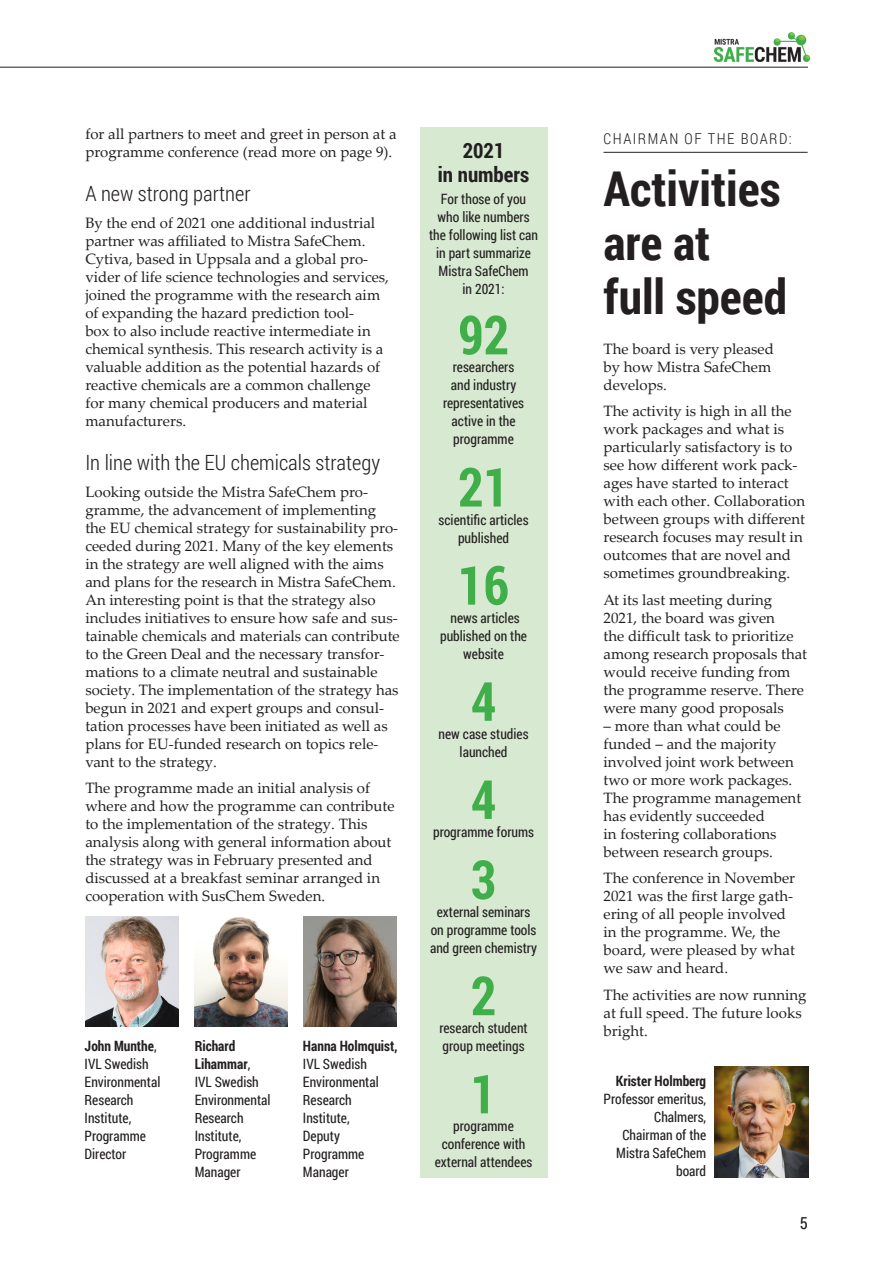
<style>
.page{position:relative;width:893px;height:1263px;background:#fff}
.page>*{position:absolute;margin:0;border:0;box-sizing:border-box;transform-origin:0 0}
.Facts_text{font:700 54px "Roboto Condensed";color:#40ae49;scale:.95 1}
.Heading{font:700 48px/54px "Roboto Condensed";color:#231f20}
.Intermediate_heading{font:300 21px "Roboto Condensed";color:#231f20}
.Facts_heading{font:700 21px/24px "Roboto Condensed";color:#231f20;text-align:center}
.t1{font:16.5px "Roboto Condensed";color:#231f20}
.Brödtext{font:15px/18px "Palatino Linotype";color:#231f20}
.Top_line{font:300 15px "Roboto Condensed";letter-spacing:.1em;color:#231f20}
.Facts_text-2{font:14.25px/18px "Roboto Condensed";color:#231f20;text-align:center;scale:.95 1}
.s1{font-weight:700}
</style>
<div class="page">
<img style="left:714px;top:32px;width:96px;height:30px">
<div style="left:420px;top:128px;width:127px;height:1050px;background:#d8e9d2"></div>
<hr style="left:603px;top:152px;width:205px;height:1px;background:#231f20">
<img style="left:715px;top:1067px;width:93px;height:110px">
<img style="left:85px;top:916px;width:94px;height:111px">
<img style="left:194px;top:917px;width:94px;height:110px">
<img style="left:303px;top:916px;width:94px;height:111px">
<hr style="left:0;top:67px;width:808px;height:1px;background:#231f20">
<hr style="left:0;top:1202px;width:808px;height:1px;background:#231f20">
<p class="Brödtext" style="left:85px;top:124px;width:313px">for all partners to meet and greet in person at a programme conference (read more on page 9).</p>
<p class="Intermediate_heading" style="left:85px;top:179px;width:167px">A new strong partner</p>
<p class="Brödtext" style="left:85px;top:213px;width:305px">By the end of 2021 one additional industrial partner was affiliated to Mistra SafeChem.<br>Cytiva, based in Uppsala and a global pro&shy;vider of life science technologies and services, joined the programme with the research aim of expanding the hazard prediction tool-<br>box to also include reactive intermediate in chemical synthesis. This research activity is a valuable addition as the potential hazards of reactive chemicals are a common challenge for many chemical producers and material manufacturers.</p>
<p class="Intermediate_heading" style="left:85px;top:448px;width:296px">In line with the EU chemicals strategy</p>
<p class="Brödtext" style="left:85px;top:482px;width:316px">Looking outside the Mistra SafeChem pro&shy;gramme, the advancement of implementing the EU chemical strategy for sustainability pro&shy;ceeded during 2021. Many of the key elements in the strategy are well aligned with the aims and plans for the research in Mistra SafeChem.<br>An interesting point is that the strategy also includes initiatives to ensure how safe and sus&shy;tainable chemicals and materials can contribute to the Green Deal and the necessary transfor&shy;mations to a climate neutral and sustainable society. The implementation of the strategy has begun in 2021 and expert groups and consul&shy;tation processes have been initiated as well as plans for EU-funded research on topics rele&shy;vant to the strategy.</p>
<p class="Brödtext" style="left:85px;top:778px;width:311px">The programme made an initial analysis of where and how the programme can contribute to the implementation of the strategy. This analysis along with general information about the strategy was in February presented and discussed at a breakfast seminar arranged in cooperation with SusChem Sweden.</p>
<p class="Facts_text-2" style="left:85px;top:1037px;width:81px;text-align:left"><span class="s1">John Munthe</span>,<br>IVL Swedish<br>Environmental<br>Research<br>Institute,<br>Programme<br>Director</p>
<p class="Facts_text-2" style="left:195px;top:1037px;width:81px;text-align:left"><span class="s1">Richard<br>Lihammar</span>,<br>IVL Swedish<br>Environmental<br>Research<br>Institute,<br>Programme<br>Manager</p>
<p class="Facts_text-2" style="left:303px;top:1037px;width:101px;text-align:left"><span class="s1">Hanna Holmquist,<br></span>IVL Swedish<br>Environmental<br>Research<br>Institute,<br>Deputy<br>Programme<br>Manager</p>
<p class="Facts_heading" style="left:438px;top:138px;width:93px">2021<br>in numbers</p>
<p class="Facts_text-2" style="left:429px;top:190px;width:116px">For those of you who like numbers the following list can in part summarize<br>Mistra SafeChem<br>in 2021:</p>
<p class="Facts_text" style="left:458px;top:297px;width:55px">92</p>
<p class="Facts_text-2" style="left:443px;top:358px;width:87px">researchers and industry representatives active in the programme</p>
<p class="Facts_text" style="left:458px;top:449px;width:55px">21</p>
<p class="Facts_text-2" style="left:439px;top:510px;width:96px">scientific articles published</p>
<p class="Facts_text" style="left:458px;top:547px;width:55px">16</p>
<p class="Facts_text-2" style="left:440px;top:608px;width:93px">news articles published on the website</p>
<p class="Facts_text" style="left:471px;top:663px;width:28px">4</p>
<p class="Facts_text-2" style="left:439px;top:724px;width:96px">new case studies launched</p>
<p class="Facts_text" style="left:471px;top:762px;width:28px">4</p>
<p class="Facts_text-2" style="left:433px;top:822px;width:108px">programme forums</p>
<p class="Facts_text" style="left:471px;top:842px;width:28px">3</p>
<p class="Facts_text-2" style="left:430px;top:902px;width:114px">external seminars on programme tools and green chemistry</p>
<p class="Facts_text" style="left:471px;top:958px;width:28px">2</p>
<p class="Facts_text-2" style="left:439px;top:1019px;width:94px;text-align:left">research student group meetings</p>
<p class="Facts_text" style="left:471px;top:1056px;width:28px">1</p>
<p class="Facts_text-2" style="left:435px;top:1117px;width:104px">programme conference with external attendees</p>
<p class="Top_line" style="left:603px;top:128px;width:190px">CHAIRMAN OF THE BOARD:</p>
<p class="Heading" style="left:603px;top:160px;width:185px">Activities are at<br>full speed</p>
<p class="Brödtext" style="left:603px;top:339px;width:172px">The board is very pleased by how Mistra SafeChem develops.</p>
<p class="Brödtext" style="left:603px;top:402px;width:203px">The activity is high in all the work packages and what is particularly satisfactory is to see how different work pack&shy;ages have started to interact with each other. Collaboration between groups with different research focuses may result in outcomes that are novel and sometimes groundbreaking.</p>
<p class="Brödtext" style="left:603px;top:590px;width:205px">At its last meeting during<br>2021, the board was given<br>the difficult task to prioritize among research proposals that would receive funding from the programme reserve. There were many good proposals</p>
<p class="Brödtext" style="left:603px;top:716px;width:199px">– more than what could be funded – and the majority involved joint work between two or more work packages.<br>The programme management has evidently succeeded<br>in fostering collaborations between research groups.</p>
<p class="Brödtext" style="left:603px;top:869px;width:193px">The conference in November<br>2021 was the first large gath&shy;ering of all people involved in the programme. We, the board, were pleased by what we saw and heard.</p>
<p class="Brödtext" style="left:603px;top:985px;width:205px">The activities are now running at full speed. The future looks bright.</p>
<p class="Facts_text-2" style="left:604px;top:1071px;width:109px;text-align:right"><span class="s1">Krister Holmberg<br></span>Professor emeritus,<br>Chalmers,<br>Chairman of the<br>Mistra SafeChem board</p>
<p class="t1" style="left:800px;top:1212px;width:10px">5</p>
</div>
